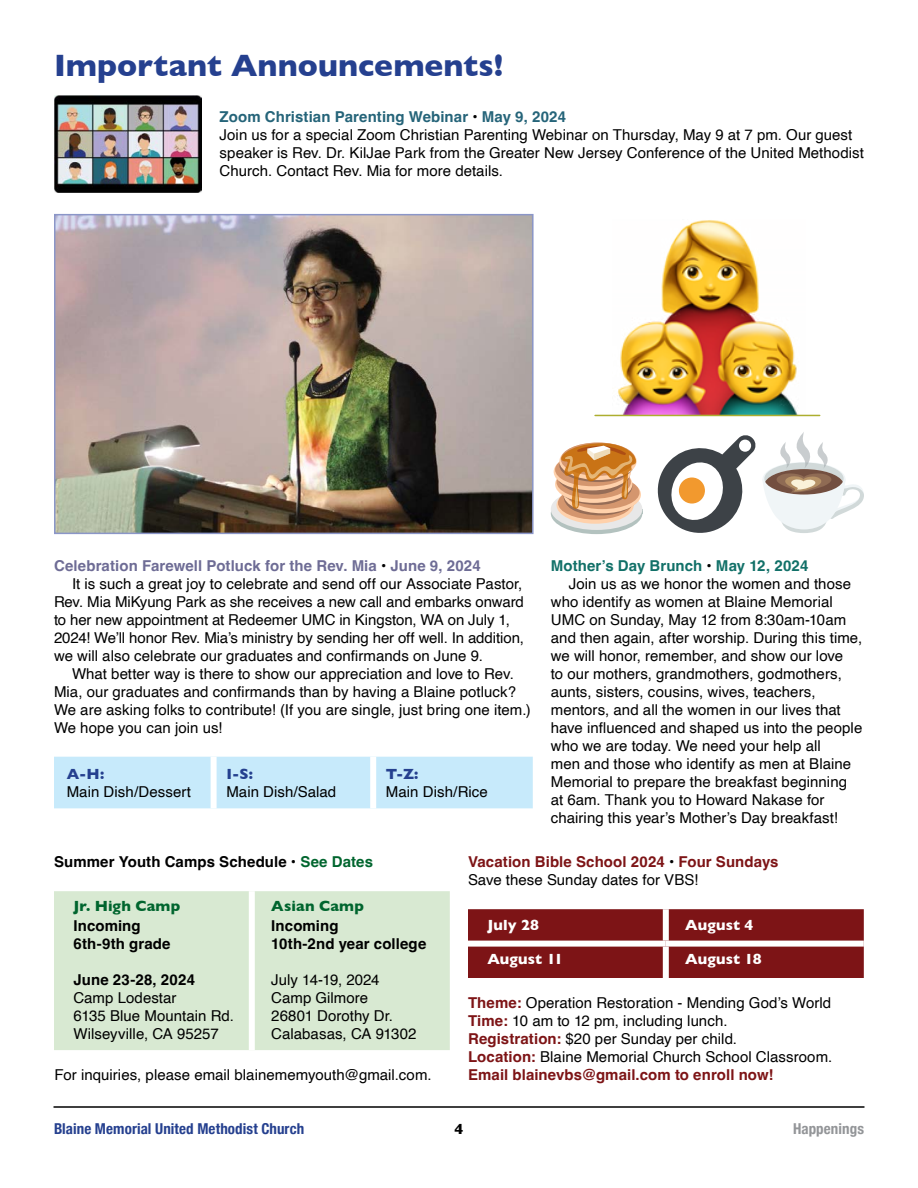
<style>
.page{position:relative;width:918px;height:1188px;background:#fff}
.page>*{position:absolute;margin:0;border:0;box-sizing:border-box;transform-origin:0 0}
.t1{font:700 31.5px "Gill Sans";color:#25408f}
.t2{font:15px/18px "Helvetica";letter-spacing:.005em;color:#000}
.t3{font:700 15px/18px "Helvetica";letter-spacing:.005em;color:#7d1416}
.t4{font:700 15px/18px "Helvetica";letter-spacing:.01em;color:#000}
.t5{font:700 15px "Helvetica";letter-spacing:.005em;color:#6e6c95}
.t6{font:700 condensed 15px "Helvetica Neue";letter-spacing:.005em;color:#25408f}
.t7{font:700 15px "Gill Sans";letter-spacing:.005em;color:#fff}
.t8{font:700 15px "Helvetica";letter-spacing:.005em;color:#117068}
.t9{font:700 15px "Gill Sans";letter-spacing:.015em;color:#00652e}
.t10{font:700 15px "Gill Sans";color:#25408f}
.t11{font:700 condensed 15px "Helvetica Neue";letter-spacing:.005em;color:#939598}
.t12{font:700 15px "Gill Sans";color:#000}
.s1{font-weight:700;color:#256479}
.s2{font-weight:700}
.s3{color:#000}
.s4{color:#00652e}
.s5{font-weight:400;color:#000}
.s6{font-weight:700;color:#7d1416}
</style>
<div class="page">
<hr style="left:54px;top:1106px;width:810px;height:2px;background:#000">
<img style="left:54px;top:95px;width:148px;height:97px">
<div style="left:54px;top:757px;width:479px;height:51px;background:#c7eafb"></div>
<div style="left:211px;top:757px;width:6px;height:51px;background:#fff"></div>
<div style="left:370px;top:757px;width:6px;height:51px;background:#fff"></div>
<div style="left:54px;top:891px;width:396px;height:159px;background:#d8e9d2"></div>
<div style="left:249px;top:891px;width:6px;height:159px;background:#fff"></div>
<div style="left:468px;top:909px;width:396px;height:69px;background:#7d1416"></div>
<div style="left:663px;top:909px;width:6px;height:32px;background:#fff"></div>
<div style="left:468px;top:941px;width:198px;height:6px;background:#fff"></div>
<div style="left:666px;top:941px;width:198px;height:6px;background:#fff"></div>
<div style="left:663px;top:947px;width:6px;height:31px;background:#fff"></div>
<svg style="left:762px;top:432px;width:102px;height:101px"></svg>
<svg style="left:657px;top:435px;width:99px;height:98px"></svg>
<div style="left:679px;top:477px;width:26px;height:27px;background:#f2992e;border-radius:50%"></div>
<div style="left:551px;top:492px;width:91px;height:42px;background:#b3c2bf;border-radius:50%"></div>
<div style="left:551px;top:488px;width:91px;height:42px;background:#e8e8e8;border-radius:50%"></div>
<div style="left:557px;top:486px;width:77px;height:38px;background:#ffd1ab;border-radius:50%"></div>
<svg style="left:558px;top:486px;width:74px;height:34px"></svg>
<svg style="left:556px;top:443px;width:82px;height:72px"></svg>
<img style="left:56px;top:216px;width:476px;height:316px">
<div style="left:54px;top:214px;width:480px;height:320px;border:1px solid #8b96c8"></div>
<hr style="left:595px;top:415px;width:225px;height:1px;background:#adae2f">
<img style="left:613px;top:220px;width:195px;height:195px">
<h1 class="t1" style="left:54px;top:40px;width:451px">Important Announcements!</h1>
<p class="t2" style="left:220px;top:109px;width:646px"><span class="s1">Zoom Christian Parenting Webinar</span> <span class="s2">•</span> <span class="s1">May 9, 2024<br></span>Join us for a special Zoom Christian Parenting Webinar on Thursday, May 9 at 7 pm. Our guest speaker is Rev. Dr. KilJae Park from the Greater New Jersey Conference of the United Methodist Church. Contact Rev. Mia for more details.</p>
<p class="t5" style="left:54px;top:556px;width:428px">Celebration Farewell Potluck for the Rev. Mia <span class="s3">•</span> June 9, 2024</p>
<p class="t2" style="left:72px;top:575px;width:452px">It is such a great joy to celebrate and send off our Associate Pastor,</p>
<p class="t2" style="left:54px;top:593px;width:471px">Rev. Mia MiKyung Park as she receives a new call and embarks onward</p>
<p class="t2" style="left:54px;top:611px;width:457px">to her new appointment at Redeemer UMC in Kingston, WA on July 1,</p>
<p class="t2" style="left:54px;top:629px;width:472px">2024! We’ll honor Rev. Mia’s ministry by sending her off well. In addition,</p>
<p class="t2" style="left:54px;top:647px;width:430px">we will also celebrate our graduates and confirmands on June 9.</p>
<p class="t2" style="left:72px;top:665px;width:443px">What better way is there to show our appreciation and love to Rev.</p>
<p class="t2" style="left:54px;top:683px;width:464px">Mia, our graduates and confirmands than by having a Blaine potluck?</p>
<p class="t2" style="left:54px;top:701px;width:478px">We are asking folks to contribute! (If you are single, just bring one item.)</p>
<p class="t2" style="left:54px;top:719px;width:170px">We hope you can join us!</p>
<p class="t10" style="left:67px;top:762px;width:39px">A-H:</p>
<p class="t2" style="left:67px;top:783px;width:126px">Main Dish/Dessert</p>
<p class="t10" style="left:226px;top:762px;width:28px">I-S:</p>
<p class="t2" style="left:226px;top:783px;width:111px">Main Dish/Salad</p>
<p class="t10" style="left:386px;top:762px;width:34px">T-Z:</p>
<p class="t2" style="left:386px;top:783px;width:104px">Main Dish/Rice</p>
<p class="t8" style="left:551px;top:556px;width:259px">Mother’s Day Brunch <span class="s3">•</span> May 12, 2024</p>
<p class="t2" style="left:569px;top:575px;width:284px">Join us as we honor the women and those</p>
<p class="t2" style="left:551px;top:593px;width:284px">who identify as women at Blaine Memorial</p>
<p class="t2" style="left:551px;top:611px;width:297px">UMC on Sunday, May 12 from 8:30am-10am</p>
<p class="t2" style="left:551px;top:629px;width:313px">and then again, after worship. During this time,</p>
<p class="t2" style="left:551px;top:647px;width:294px">we will honor, remember, and show our love</p>
<p class="t2" style="left:551px;top:665px;width:293px">to our mothers, grandmothers, godmothers,</p>
<p class="t2" style="left:551px;top:683px;width:266px">aunts, sisters, cousins, wives, teachers,</p>
<p class="t2" style="left:551px;top:701px;width:292px">mentors, and all the women in our lives that</p>
<p class="t2" style="left:551px;top:719px;width:313px">have influenced and shaped us into the people</p>
<p class="t2" style="left:551px;top:737px;width:272px">who we are today. We need your help all</p>
<p class="t2" style="left:551px;top:755px;width:302px">men and those who identify as men at Blaine</p>
<p class="t2" style="left:551px;top:773px;width:298px">Memorial to prepare the breakfast beginning</p>
<p class="t2" style="left:551px;top:791px;width:275px">at 6am. Thank you to Howard Nakase for</p>
<p class="t2" style="left:551px;top:809px;width:289px">chairing this year’s Mother’s Day breakfast!</p>
<p class="t4" style="left:54px;top:855px;width:321px">Summer Youth Camps Schedule • <span class="s4">See Dates</span></p>
<p class="t9" style="left:74px;top:894px;width:108px">Jr. High Camp</p>
<p class="t4" style="left:74px;top:918px;width:99px">Incoming<br>6th-9th grade</p>
<p class="t4" style="left:74px;top:972px;width:123px">June 23-28, 2024</p>
<p class="t2" style="left:74px;top:989px;width:162px">Camp Lodestar<br>6135 Blue Mountain Rd.<br>Wilseyville, CA 95257</p>
<p class="t9" style="left:271px;top:894px;width:94px">Asian Camp</p>
<p class="t4" style="left:271px;top:918px;width:157px">Incoming<br>10th-2nd year college</p>
<p class="t2" style="left:271px;top:971px;width:147px">July 14-19, 2024<br>Camp Gilmore<br>26801 Dorothy Dr.<br>Calabasas, CA 91302</p>
<p class="t3" style="left:468px;top:855px;width:312px">Vacation Bible School 2024 <span class="s3">•</span> Four Sundays<br><span class="s5">Save these Sunday dates for VBS!</span></p>
<p class="t7" style="left:488px;top:913px;width:53px">July 28</p>
<p class="t7" style="left:685px;top:913px;width:70px">August 4</p>
<p class="t7" style="left:488px;top:947px;width:77px">August 11</p>
<p class="t7" style="left:685px;top:947px;width:78px">August 18</p>
<p class="t2" style="left:468px;top:994px;width:366px"><span class="s6">Theme:</span> Operation Restoration - Mending God’s World <span class="s6">Time:</span> 10 am to 12 pm, including lunch.<br><span class="s6">Registration:</span> $20 per Sunday per child.<br><span class="s6">Location:</span> Blaine Memorial Church School Classroom.</p>
<p class="t2" style="left:54px;top:1067px;width:379px">For inquiries, please email blainememyouth@gmail.com.</p>
<p class="t3" style="left:468px;top:1067px;width:307px">Email blainevbs@gmail.com to enroll now!</p>
<p class="t6" style="left:54px;top:1116px;width:252px">Blaine Memorial United Methodist Church</p>
<p class="t12" style="left:455px;top:1117px;width:10px">4</p>
<p class="t11" style="left:793px;top:1116px;width:72px">Happenings</p>
</div>
